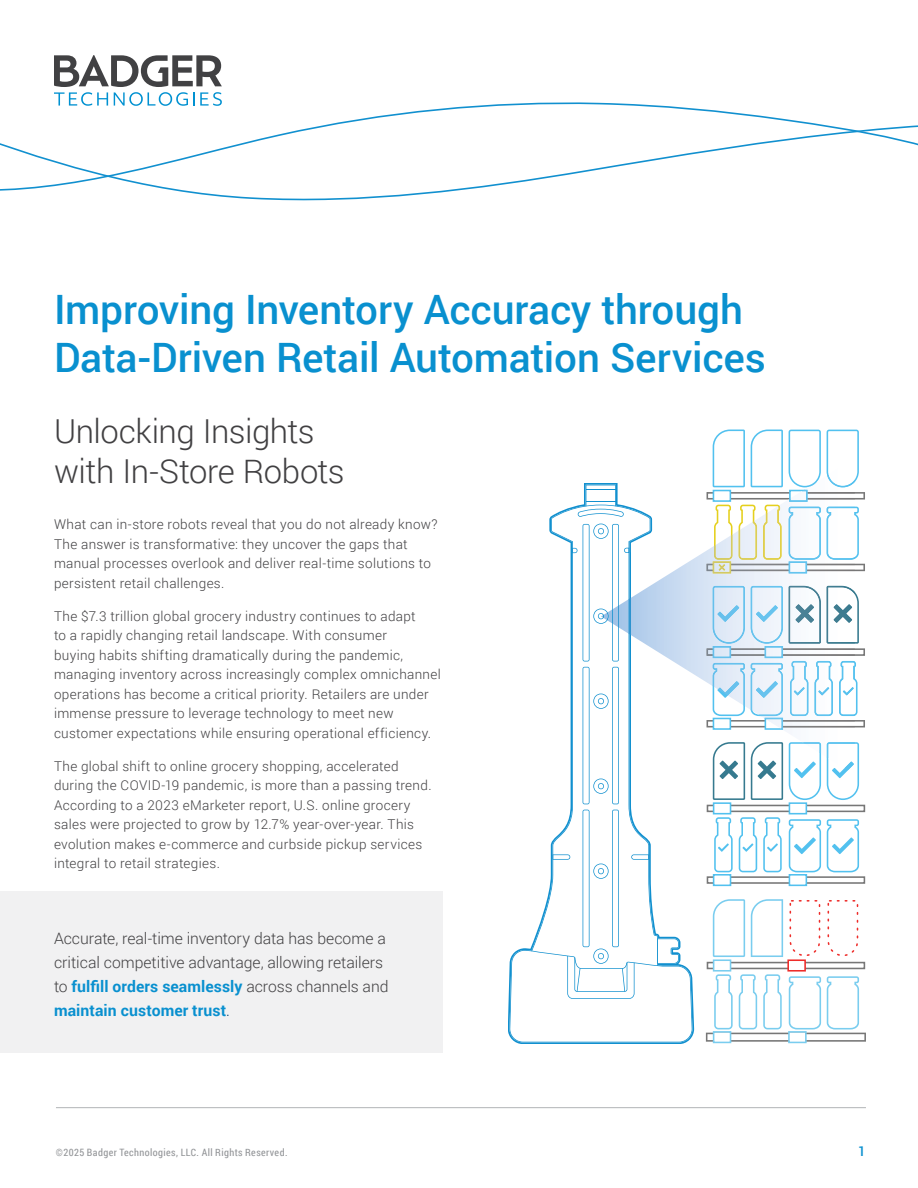
<style>
.page{position:relative;width:918px;height:1188px;background:#fff}
.page>*{position:absolute;margin:0;border:0;box-sizing:border-box;transform-origin:0 0}
.t1{font:500 40.5px/48.6px "Roboto";letter-spacing:-.005em;color:#0990cf}
.t2{font:300 33px/39.6px "Roboto";letter-spacing:-.015em;color:#414042}
.t3{font:300 15.75px/24px "Roboto";letter-spacing:-.005em;color:#414042}
.t4{font:300 13.5px/19.5px "Roboto";letter-spacing:.025em;color:#414042}
.t5{font:500 13.5px "Roboto";color:#0990cf}
.t6{font:10.2px "Roboto Condensed";letter-spacing:.04em;color:#939598}
.s1{font-weight:700;color:#0990cf}
.s2{color:#003d6b}
</style>
<div class="page">
<svg style="left:438px;top:102px;width:262px;height:7px"></svg>
<svg style="left:0;top:109px;width:918px;height:92px"></svg>
<svg style="left:54px;top:55px;width:168px;height:51px"></svg>
<hr style="left:56px;top:1107px;width:810px;height:1px;background:#b1b4b6">
<svg style="left:549px;top:505px;width:83px;height:305px"></svg>
<svg style="left:577px;top:485px;width:47px;height:32px"></svg>
<hr style="left:586px;top:489px;width:30px;height:1px;background:#1190cf">
<hr style="left:586px;top:501px;width:30px;height:1px;background:#1190cf">
<svg style="left:583px;top:667px;width:36px;height:137px"></svg>
<svg style="left:510px;top:810px;width:182px;height:232px"></svg>
<div style="left:707px;top:805px;width:158px;height:7px;border:2px solid #777"></div>
<div style="left:707px;top:876px;width:158px;height:8px;border:2px solid #777"></div>
<svg style="left:789px;top:819px;width:32px;height:53px"></svg>
<svg style="left:827px;top:819px;width:32px;height:53px"></svg>
<div style="left:714px;top:804px;width:16px;height:9px;background:#fff"></div>
<div style="left:713px;top:802px;width:18px;height:12px;border:2px solid #52c1ef"></div>
<div style="left:790px;top:804px;width:16px;height:9px;background:#fff"></div>
<div style="left:789px;top:802px;width:18px;height:12px;border:2px solid #52c1ef"></div>
<div style="left:714px;top:876px;width:16px;height:9px;background:#fff"></div>
<div style="left:713px;top:874px;width:18px;height:12px;border:2px solid #52c1ef"></div>
<div style="left:790px;top:876px;width:16px;height:9px;background:#fff"></div>
<div style="left:789px;top:874px;width:18px;height:12px;border:2px solid #52c1ef"></div>
<svg style="left:714px;top:817px;width:19px;height:55px"></svg>
<svg style="left:739px;top:817px;width:18px;height:55px"></svg>
<svg style="left:763px;top:817px;width:19px;height:55px"></svg>
<svg style="left:712px;top:742px;width:109px;height:58px"></svg>
<svg style="left:789px;top:900px;width:32px;height:56px"></svg>
<svg style="left:827px;top:900px;width:32px;height:56px"></svg>
<div style="left:707px;top:962px;width:158px;height:7px;border:2px solid #777"></div>
<div style="left:714px;top:961px;width:16px;height:9px;background:#fff"></div>
<div style="left:713px;top:959px;width:18px;height:13px;border:2px solid #7acdef"></div>
<div style="left:789px;top:961px;width:15px;height:9px;background:#fff"></div>
<div style="left:787px;top:959px;width:19px;height:13px;border:2px solid #ee2d2a"></div>
<svg style="left:712px;top:899px;width:71px;height:58px"></svg>
<div style="left:713px;top:1031px;width:18px;height:12px;border:2px solid #7acdef"></div>
<div style="left:788px;top:1031px;width:19px;height:12px;border:2px solid #7acdef"></div>
<svg style="left:706px;top:974px;width:160px;height:68px"></svg>
<img style="left:631px;top:492px;width:213px;height:228px">
<img style="left:629px;top:598px;width:2px;height:37px">
<img style="left:629px;top:599px;width:1px;height:35px">
<svg style="left:572px;top:524px;width:57px;height:137px"></svg>
<svg style="left:707px;top:430px;width:158px;height:143px"></svg>
<img style="left:739px;top:521px;width:18px;height:39px">
<img style="left:763px;top:505px;width:19px;height:55px">
<img style="left:803px;top:742px;width:18px;height:12px">
<svg style="left:827px;top:742px;width:32px;height:58px"></svg>
<svg style="left:707px;top:586px;width:158px;height:144px"></svg>
<img style="left:713px;top:646px;width:18px;height:12px">
<img style="left:765px;top:646px;width:18px;height:12px">
<img style="left:765px;top:718px;width:18px;height:12px">
<img style="left:839px;top:661px;width:16px;height:55px">
<img style="left:814px;top:661px;width:19px;height:55px">
<img style="left:790px;top:661px;width:18px;height:55px">
<img style="left:834px;top:604px;width:18px;height:19px">
<img style="left:795px;top:604px;width:19px;height:19px">
<div style="left:0;top:891px;width:442px;height:162px;background:#f1f1f2"></div>
<h1 class="t1" style="left:54px;top:284px;width:713px">Improving Inventory Accuracy through<br>Data-Driven Retail Automation Services</h1>
<h2 class="t2" style="left:54px;top:411px;width:292px">Unlocking Insights with In-Store Robots</h2>
<p class="t4" style="left:54px;top:514px;width:385px">What can in-store robots reveal that you do not already know?<br>The answer is transformative: they uncover the gaps that manual processes overlook and deliver real-time solutions to persistent retail challenges.</p>
<p class="t4" style="left:54px;top:606px;width:388px">The $7.3 trillion global grocery industry continues to adapt<br>to a rapidly changing retail landscape. With consumer<br>buying habits shifting dramatically during the pandemic, managing inventory across increasingly complex omnichannel operations has become a critical priority. Retailers are under immense pressure to leverage technology to meet new customer expectations while ensuring operational efficiency.</p>
<p class="t4" style="left:54px;top:756px;width:379px">The global shift to online grocery shopping, accelerated during the COVID-19 pandemic, is more than a passing trend.<br>According to a 2023 eMarketer report, U.S. online grocery sales were projected to grow by 12.7% year-over-year. This evolution makes e-commerce and curbside pickup services integral to retail strategies.</p>
<p class="t3" style="left:54px;top:926px;width:336px">Accurate, real-time inventory data has become a critical competitive advantage, allowing retailers to <span class="s1">fulfill orders seamlessly</span> across channels and <span class="s1">maintain customer trust</span><span class="s2">.</span></p>
<p class="t6" style="left:56px;top:1145px;width:233px">©2025 Badger Technologies, LLC. All Rights Reserved.</p>
<p class="t5" style="left:858px;top:1141px;width:9px">1</p>
</div>
